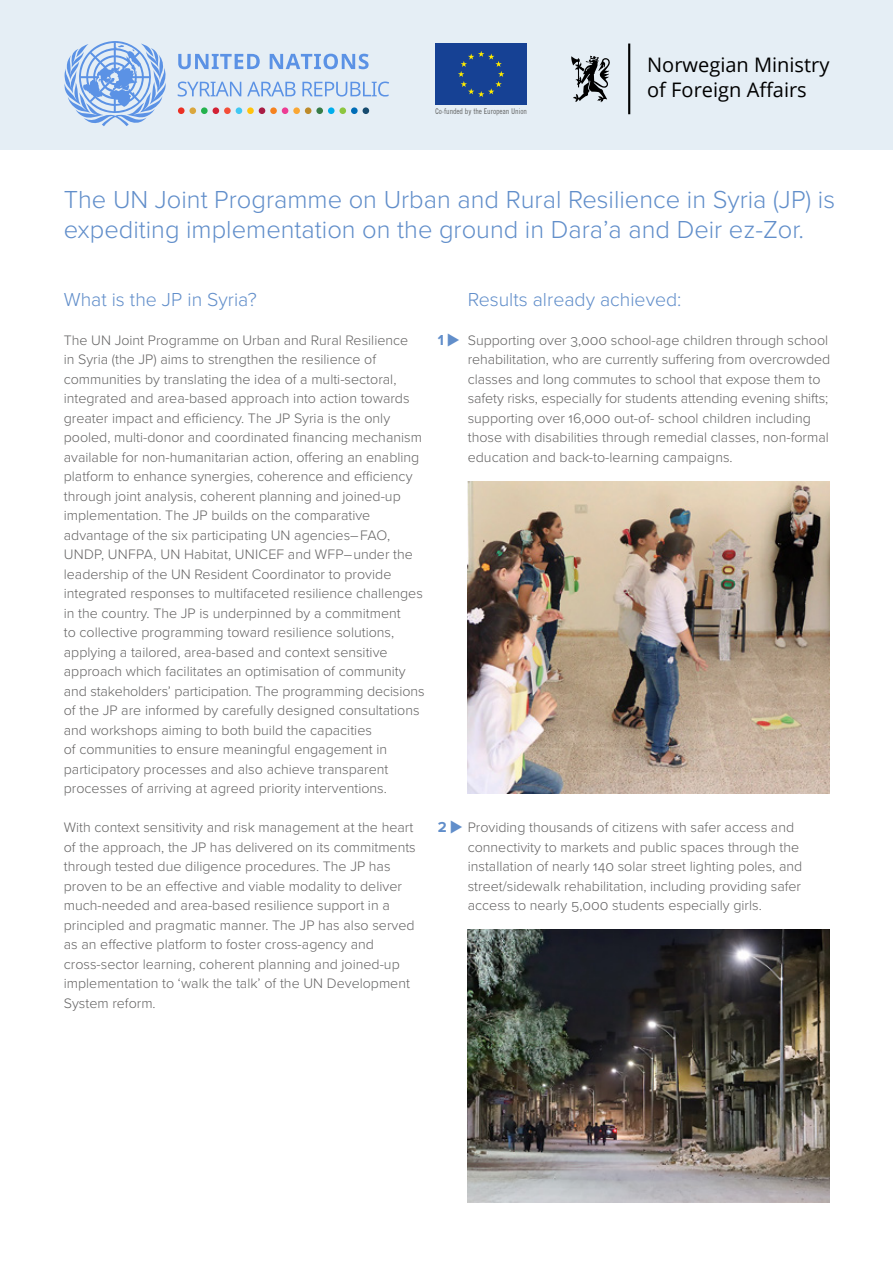
<style>
.page{position:relative;width:893px;height:1263px;background:#fff}
.page>*{position:absolute;margin:0;border:0;box-sizing:border-box;transform-origin:0 0}
.t1{font:300 25.5px/30px "Proxima Nova";color:#618eca}
.t2{font:20.1px/24.9px "Open Sans";color:#000}
.t3{font:300 19.5px "Proxima Nova";color:#618eca}
.t4{font:700 15px "Proxima Nova";color:#618eca}
.t5{font:300 14.25px/19.5px "Proxima Nova";color:#646363}
.t6{font:condensed 7.65px "M News Gothic";color:#575756;scale:.95 1}
.s1{font-weight:300;font-size:21px}
.s2{font-weight:700;font-size:15px;color:#618eca}
.s3{font-size:21px;color:#618eca}
</style>
<div class="page">
<div style="left:0;top:0;width:893px;height:150px;background:#e5eef5"></div>
<svg style="left:178px;top:54px;width:82px;height:15px"></svg>
<svg style="left:270px;top:54px;width:99px;height:15px"></svg>
<svg style="left:178px;top:82px;width:63px;height:15px"></svg>
<svg style="left:247px;top:82px;width:49px;height:15px"></svg>
<svg style="left:302px;top:82px;width:87px;height:15px"></svg>
<div style="left:178px;top:107px;width:7px;height:7px;background:#eb3024;border-radius:50%"></div>
<div style="left:189px;top:107px;width:7px;height:7px;background:#daa73e;border-radius:50%"></div>
<div style="left:201px;top:107px;width:7px;height:7px;background:#23b24d;border-radius:50%"></div>
<div style="left:213px;top:107px;width:6px;height:7px;background:#d22235;border-radius:50%"></div>
<div style="left:224px;top:107px;width:7px;height:7px;background:#f34e38;border-radius:50%"></div>
<div style="left:236px;top:107px;width:6px;height:7px;background:#41c8f3;border-radius:50%"></div>
<div style="left:247px;top:107px;width:7px;height:7px;background:#ffc30d;border-radius:50%"></div>
<div style="left:259px;top:107px;width:6px;height:7px;background:#a81d45;border-radius:50%"></div>
<div style="left:270px;top:107px;width:7px;height:7px;background:#f5821f;border-radius:50%"></div>
<div style="left:282px;top:107px;width:6px;height:7px;background:#ed3d94;border-radius:50%"></div>
<div style="left:293px;top:107px;width:7px;height:7px;background:#faa734;border-radius:50%"></div>
<div style="left:305px;top:107px;width:6px;height:7px;background:#bd8b2b;border-radius:50%"></div>
<div style="left:316px;top:107px;width:7px;height:7px;background:#377c47;border-radius:50%"></div>
<div style="left:328px;top:107px;width:7px;height:7px;background:#00aeed;border-radius:50%"></div>
<div style="left:339px;top:107px;width:7px;height:7px;background:#8cc63f;border-radius:50%"></div>
<div style="left:351px;top:107px;width:7px;height:7px;background:#006db7;border-radius:50%"></div>
<div style="left:363px;top:107px;width:6px;height:7px;background:#164b6f;border-radius:50%"></div>
<svg style="left:64px;top:41px;width:102px;height:85px"></svg>
<img style="left:468px;top:481px;width:361px;height:312px">
<img style="left:468px;top:930px;width:361px;height:273px">
<hr style="left:628px;top:44px;width:2px;height:70px;background:#000">
<svg style="left:571px;top:56px;width:39px;height:46px"></svg>
<div style="left:435px;top:44px;width:92px;height:61px;background:#164194"></div>
<svg style="left:458px;top:51px;width:46px;height:46px"></svg>
<p class="t6" style="left:435px;top:107px;width:98px">Co-funded by the European Union</p>
<h2 class="t2" style="left:647px;top:52px;width:184px">Norwegian Ministry of Foreign Affairs</h2>
<h1 class="t1" style="left:64px;top:183px;width:773px">The UN Joint Programme on Urban and Rural Resilience in Syria (JP) is expediting implementation on the ground in Dara’a and Deir ez-Zor.</h1>
<h3 class="t3" style="left:64px;top:285px;width:195px">What is the JP in Syria?</h3>
<p class="t5" style="left:64px;top:330px;width:362px">The UN Joint Programme on Urban and Rural Resilience<br>in Syria (the JP) aims to strengthen the resilience of communities by translating the idea of a multi-sectoral, integrated and area-based approach into action towards greater impact and efficiency. The JP Syria is the only pooled, multi-donor and coordinated financing mechanism available for non-humanitarian action, offering an enabling platform to enhance synergies, coherence and efficiency through joint analysis, coherent planning and joined-up implementation. The JP builds on the comparative advantage of the six participating UN agencies–FAO, UNDP, UNFPA, UN Habitat, UNICEF and WFP–under the leadership of the UN Resident Coordinator to provide integrated responses to multifaceted resilience challenges in the country. The JP is underpinned by a commitment<br>to collective programming toward resilience solutions, applying a tailored, area-based and context sensitive approach which facilitates an optimisation of community and stakeholders’ participation. The programming decisions of the JP are informed by carefully designed consultations and workshops aiming to both build the capacities<br>of communities to ensure meaningful engagement in participatory processes and also achieve transparent processes of arriving at agreed priority interventions.</p>
<p class="t5" style="left:64px;top:817px;width:354px">With context sensitivity and risk management at the heart of the approach, the JP has delivered on its commitments through tested due diligence procedures. The JP has proven to be an effective and viable modality to deliver much-needed and area-based resilience support in a principled and pragmatic manner. The JP has also served as an effective platform to foster cross-agency and cross-sector learning, coherent planning and joined-up implementation to ‘walk the talk’ of the UN Development System reform.</p>
<p class="t4" style="left:438px;top:331px;width:23px">1 <span class="s1">⊲</span></p>
<h3 class="t3" style="left:468px;top:285px;width:215px">Results already achieved:</h3>
<p class="t5" style="left:468px;top:330px;width:364px">Supporting over 3,000 school-age children through school rehabilitation, who are currently suffering from overcrowded classes and long commutes to school that expose them to safety risks, especially for students attending evening shifts; supporting over 16,000 out-of- school children including those with disabilities through remedial classes, non-formal education and back-to-learning campaigns.</p>
<p class="t5" style="left:468px;top:817px;width:336px;text-indent:-30px"><span class="s2">2</span> <span class="s3">⊲</span> Providing thousands of citizens with safer access and connectivity to markets and public spaces through the installation of nearly 140 solar street lighting poles, and street/sidewalk rehabilitation, including providing safer access to nearly 5,000 students especially girls.</p>
</div>
